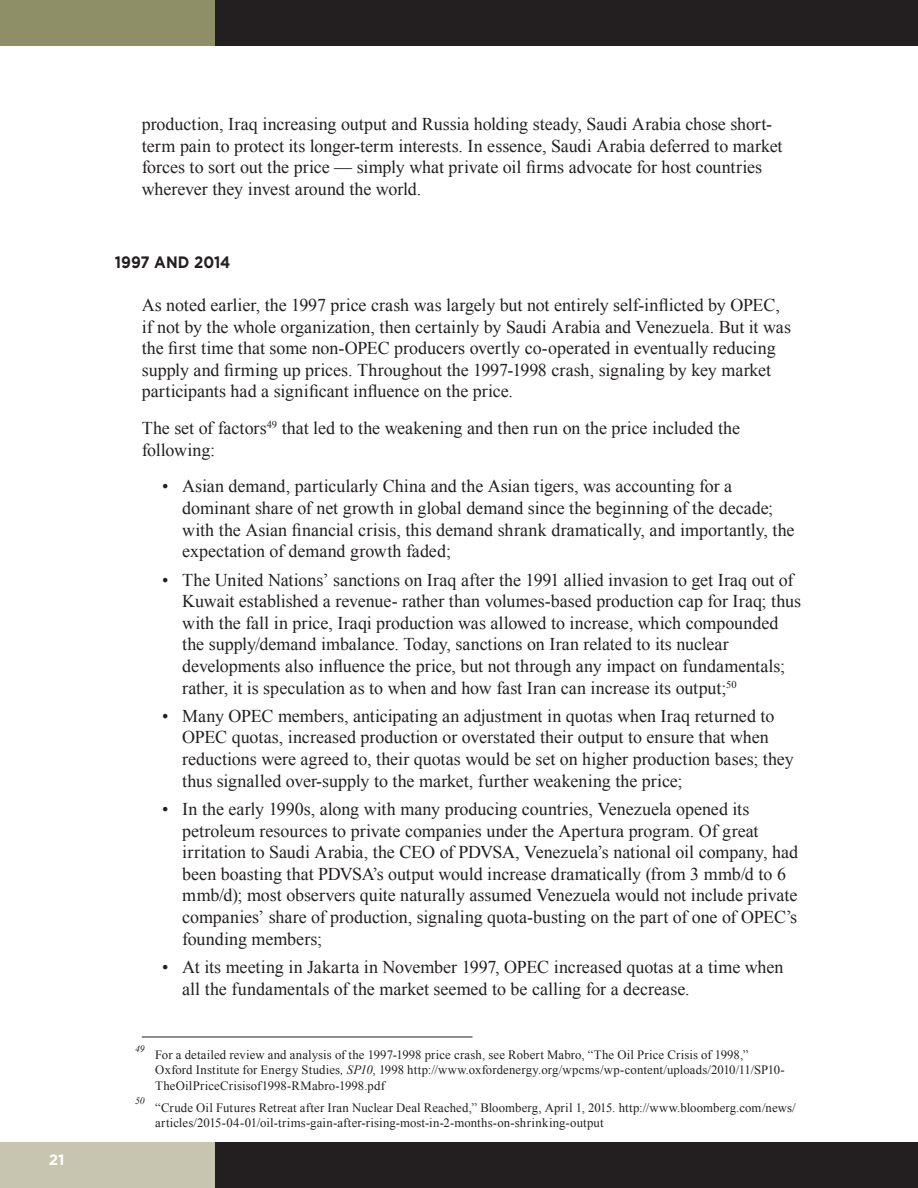
<style>
.page{position:relative;width:918px;height:1188px;background:#fff}
.page>*{position:absolute;margin:0;border:0;box-sizing:border-box;transform-origin:0 0}
.Body{font:18px/21.6px "Times New Roman";color:#231f20}
.Heading_1{font:700 16.5px "Gotham";letter-spacing:.005em;color:#231f20;scale:.9 1}
.t1{font:700 15px "Gotham";color:#fff}
.Footnote{font:12.75px/15.3px "Times New Roman";letter-spacing:.01em;color:#231f20}
.Footnote-2{font:italic 9.75px "Times New Roman";color:#231f20}
.s1{font-style:italic}
</style>
<div class="page">
<div style="left:0;top:1143px;width:215px;height:45px;background:#c7c5af"></div>
<div style="left:0;top:0;width:215px;height:45px;background:#8e8f66"></div>
<div style="left:215px;top:1143px;width:703px;height:45px;background:#231f20"></div>
<div style="left:215px;top:0;width:703px;height:45px;background:#231f20"></div>
<hr style="left:142px;top:1037px;width:330px;height:1px;background:#231f20">
<p class="t1" style="left:49px;top:1150px;width:17px">21</p>
<p class="Body" style="left:142px;top:113px;width:642px">production, Iraq increasing output and Russia holding steady, Saudi Arabia chose short&shy;term pain to protect its longer-term interests. In essence, Saudi Arabia deferred to market forces to sort out the price — simply what private oil firms advocate for host countries wherever they invest around the world.</p>
<p class="Heading_1" style="left:115px;top:251px;width:130px">1997 AND 2014</p>
<p class="Body" style="left:142px;top:294px;width:651px">As noted earlier, the 1997 price crash was largely but not entirely self-inflicted by OPEC, if not by the whole organization, then certainly by Saudi Arabia and Venezuela. But it was the first time that some non-OPEC producers overtly co-operated in eventually reducing supply and firming up prices. Throughout the 1997-1998 crash, signaling by key market participants had a significant influence on the price.</p>
<p class="Body" style="left:142px;top:417px;width:600px">The set of factors<sup>49</sup> that led to the weakening and then run on the price included the following:</p>
<p class="Body" style="left:182px;top:475px;width:614px;text-indent:-20px">• Asian demand, particularly China and the Asian tigers, was accounting for a dominant share of net growth in global demand since the beginning of the decade; with the Asian financial crisis, this demand shrank dramatically, and importantly, the expectation of demand growth faded;</p>
<p class="Body" style="left:182px;top:568px;width:620px;text-indent:-20px">• The United Nations’ sanctions on Iraq after the 1991 allied invasion to get Iraq out of Kuwait established a revenue- rather than volumes-based production cap for Iraq; thus with the fall in price, Iraqi production was allowed to increase, which compounded the supply/demand imbalance. Today, sanctions on Iran related to its nuclear developments also influence the price, but not through any impact on fundamentals; rather, it is speculation as to when and how fast Iran can increase its output;<sup>50</sup></p>
<p class="Body" style="left:182px;top:705px;width:613px;text-indent:-20px">• Many OPEC members, anticipating an adjustment in quotas when Iraq returned to OPEC quotas, increased production or overstated their output to ensure that when reductions were agreed to, their quotas would be set on higher production bases; they thus signalled over-supply to the market, further weakening the price;</p>
<p class="Body" style="left:182px;top:798px;width:618px;text-indent:-20px">• In the early 1990s, along with many producing countries, Venezuela opened its petroleum resources to private companies under the Apertura program. Of great irritation to Saudi Arabia, the CEO of PDVSA, Venezuela’s national oil company, had been boasting that PDVSA’s output would increase dramatically (from 3 mmb/d to 6 mmb/d); most observers quite naturally assumed Venezuela would not include private companies’ share of production, signaling quota-busting on the part of one of OPEC’s founding members;</p>
<p class="Body" style="left:182px;top:956px;width:603px;text-indent:-20px">• At its meeting in Jakarta in November 1997, OPEC increased quotas at a time when all the fundamentals of the market seemed to be calling for a decrease.</p>
<p class="Footnote-2" style="left:135px;top:1042px;width:11px">49</p>
<p class="Footnote-2" style="left:135px;top:1094px;width:11px">50</p>
<p class="Footnote" style="left:155px;top:1047px;width:631px">For a detailed review and analysis of the 1997-1998 price crash, see Robert Mabro, “The Oil Price Crisis of 1998,”<br>Oxford Institute for Energy Studies<span class="s1">, SP10</span>, 1998 http://www.oxfordenergy.org/wpcms/wp-content/uploads/2010/11/SP10-<br>TheOilPriceCrisisof1998-RMabro-1998.pdf</p>
<p class="Footnote" style="left:155px;top:1100px;width:642px">“Crude Oil Futures Retreat after Iran Nuclear Deal Reached,” Bloomberg, April 1, 2015. http://www.bloomberg.com/news/ articles/2015-04-01/oil-trims-gain-after-rising-most-in-2-months-on-shrinking-output</p>
</div>
